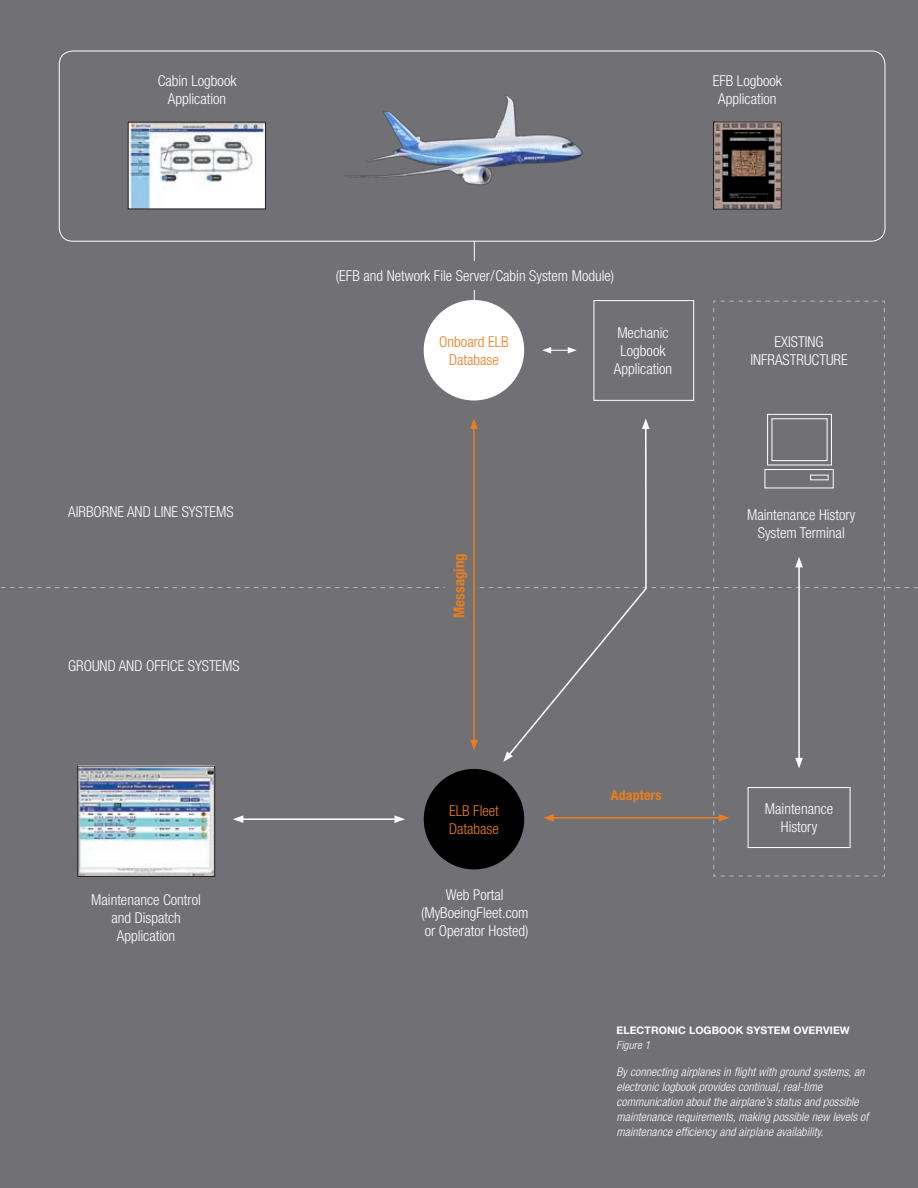
<style>
.page{position:relative;width:918px;height:1188px;background:#717074}
.page>*{position:absolute;margin:0;border:0;box-sizing:border-box;transform-origin:0 0}
.t1{font:300 condensed 15px/18px "Helvetica Neue LT Std";color:#fff;text-align:center}
.t2{font:300 condensed 15px/18px "Helvetica Neue LT Std";color:#ea7e1d}
.t3{font:700 condensed 15px "Helvetica Neue LT Std";color:#ea7e1d}
.t4{font:700 condensed 13.8px "Helvetica Neue LT Std";letter-spacing:.01em;color:#ea7e1d}
.t5{font:italic 300 condensed 12px/15px "Helvetica Neue LT Std";letter-spacing:.01em;color:#fff}
.t6{font:italic 300 condensed 11.25px "Helvetica Neue LT Std";letter-spacing:.01em;color:#fff}
.t7{font:700 10.5px "Helvetica Neue LT Std";letter-spacing:.01em;color:#fff}
</style>
<div class="page">
<img style="left:130px;top:124px;width:134px;height:83px">
<img style="left:715px;top:124px;width:65px;height:84px">
<img style="left:345px;top:95px;width:238px;height:90px">
<svg style="left:1px;top:301px;width:917px;height:576px"></svg>
<hr style="left:474px;top:241px;width:1px;height:60px;background:#fff">
<div style="left:59px;top:51px;width:826px;height:190px;border:1px solid #fff;border-radius:14px"></div>
<div style="left:124px;top:261px;width:702px;height:29px;background:#717074"></div>
<div style="left:713px;top:122px;width:69px;height:88px;border:1px solid #231f20"></div>
<div style="left:128px;top:122px;width:138px;height:87px;border:1px solid #231f20"></div>
<div style="left:78px;top:766px;width:137px;height:111px;border:1px solid #231f20"></div>
<p class="t1" style="left:158px;top:72px;width:80px">Cabin Logbook<br>Application</p>
<p class="t1" style="left:713px;top:72px;width:71px">EFB Logbook<br>Application</p>
<p class="t1" style="left:336px;top:266px;width:280px">(EFB and Network File Server/ Cabin System Module)</p>
<p class="t2" style="left:439px;top:332px;width:61px;text-align:right">Onboard ELB<br>Database</p>
<p class="t1" style="left:614px;top:323px;width:60px">Mechanic<br>Logbook<br>Application</p>
<p class="t1" style="left:750px;top:333px;width:99px">Existing infrastructure</p>
<p class="t1" style="left:68px;top:502px;width:166px">airborne and line systems</p>
<p class="t1" style="left:747px;top:506px;width:110px">Maintenance History<br>System Terminal</p>
<p class="t3" style="left:450px;top:618px;width:66px;rotate:-90deg">Messaging</p>
<p class="t1" style="left:68px;top:657px;width:172px">ground and office systems</p>
<p class="t2" style="left:449px;top:801px;width:51px">ELB Fleet<br>Database</p>
<p class="t4" style="left:611px;top:787px;width:52px">Adapters</p>
<p class="t1" style="left:765px;top:799px;width:70px">Maintenance<br>History</p>
<p class="t1" style="left:91px;top:891px;width:111px">Maintenance Control and Dispatch<br>Application</p>
<p class="t1" style="left:421px;top:886px;width:109px">Web Portal (MyBoeingFleet.com or Operator Hosted)</p>
<p class="t7" style="left:616px;top:1024px;width:15px">ELECTRONIC</p>
<p class="t7" style="left:689px;top:1024px;width:16px">LOGBOOK</p>
<p class="t7" style="left:746px;top:1024px;width:16px">SYSTEM</p>
<p class="t7" style="left:793px;top:1024px;width:17px">OVERVIEW</p>
<p class="t6" style="left:616px;top:1038px;width:35px">Figure 1</p>
<p class="t5" style="left:616px;top:1064px;width:255px">By connecting airplanes in flight with ground systems, an electronic logbook provides continual, real-time communication about the airplane’s status and possible maintenance requirements, making possible new levels of maintenance efficiency and airplane availability.</p>
</div>
